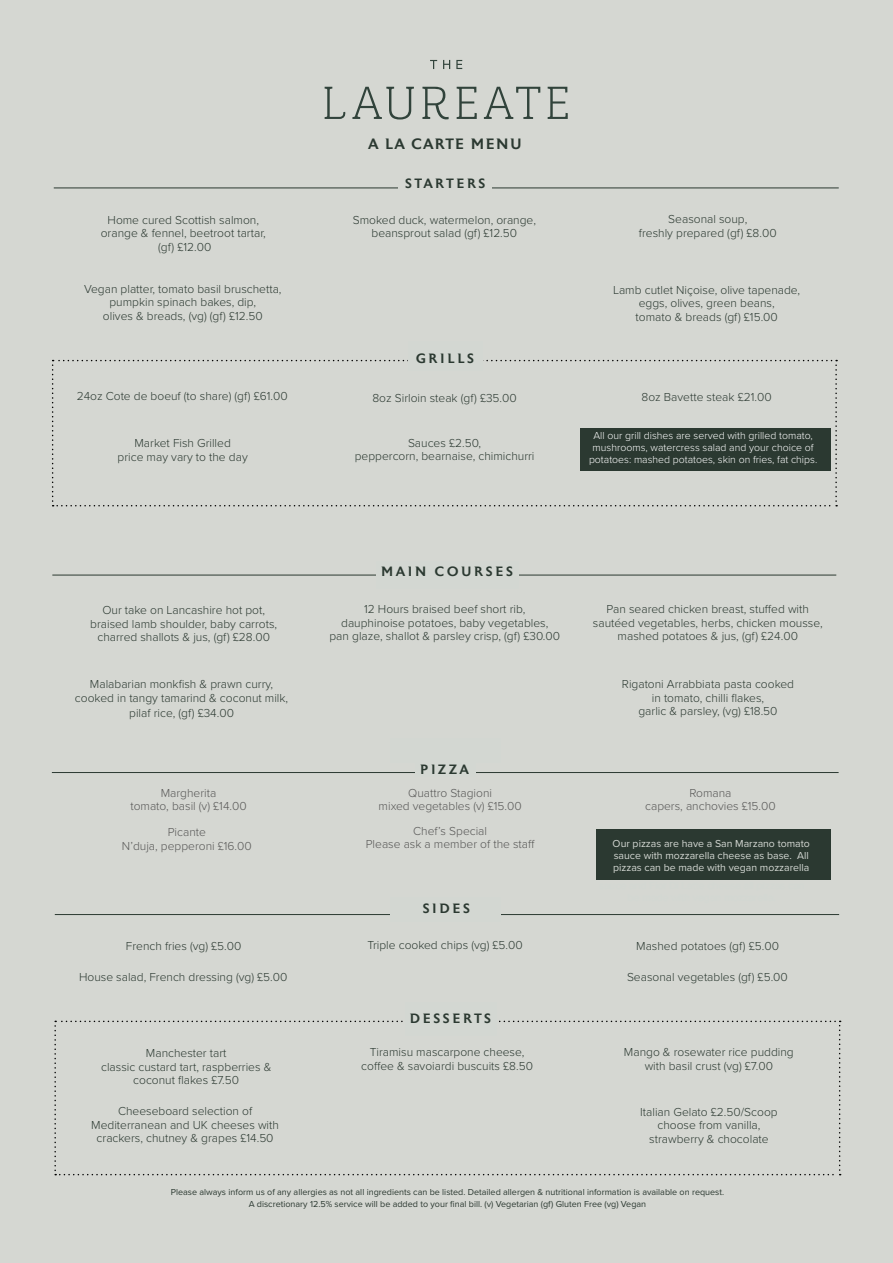
<style>
.page{position:relative;width:893px;height:1263px;background:#d5d7d2}
.page>*{position:absolute;margin:0;border:0;box-sizing:border-box;transform-origin:0 0}
.t1{font:500 15px "Astoria";letter-spacing:.1em;color:#2b3931}
.t2{font:500 13.5px "Astoria";letter-spacing:.2em;color:#2b3931}
.t3{font:300 12px/13.5px "Proxima Nova";color:#2b3931;text-align:center}
.t4{font:300 12px/13.5px "Proxima Nova";color:#575756;text-align:center}
.t5{font:300 10.5px/12px "Proxima Nova";color:#fff;text-align:center}
.t6{font:10.5px/12px "Proxima Nova";color:#d3d7d2;text-align:justify}
.t7{font:9px/12px "Proxima Nova";color:#2b3931;text-align:center}
</style>
<div class="page">
<svg style="left:457px;top:87px;width:20px;height:32px"></svg>
<svg style="left:484px;top:87px;width:56px;height:32px"></svg>
<svg style="left:352px;top:87px;width:62px;height:33px"></svg>
<svg style="left:548px;top:87px;width:20px;height:32px"></svg>
<svg style="left:422px;top:87px;width:27px;height:33px"></svg>
<svg style="left:325px;top:87px;width:21px;height:32px"></svg>
<svg style="left:430px;top:60px;width:7px;height:9px"></svg>
<svg style="left:443px;top:60px;width:7px;height:9px"></svg>
<svg style="left:456px;top:60px;width:6px;height:9px"></svg>
<svg style="left:54px;top:1021px;width:787px;height:154px"></svg>
<div style="left:405px;top:1003px;width:91px;height:33px;background:#d3d7d2"></div>
<hr style="left:55px;top:914px;width:784px;height:1px;background:#2b3931">
<div style="left:390px;top:897px;width:110px;height:25px;background:#d3d7d2"></div>
<div style="left:596px;top:829px;width:234px;height:51px;background:#2b3931"></div>
<hr style="left:52px;top:772px;width:787px;height:1px;background:#2b3931">
<div style="left:415px;top:761px;width:60px;height:16px;background:#d3d7d2"></div>
<hr style="left:52px;top:575px;width:784px;height:1px;background:#2b3931">
<div style="left:376px;top:561px;width:143px;height:27px;background:#d3d7d2"></div>
<svg style="left:52px;top:360px;width:785px;height:146px"></svg>
<div style="left:408px;top:341px;width:74px;height:30px;background:#d3d7d2"></div>
<hr style="left:54px;top:188px;width:785px;height:1px;background:#2b3931">
<div style="left:398px;top:166px;width:94px;height:35px;background:#d5d7d2"></div>
<p class="t1" style="left:368px;top:136px;width:155px">A LA CARTE MENU</p>
<p class="t2" style="left:405px;top:176px;width:82px">STARTERS</p>
<p class="t3" style="left:101px;top:212px;width:166px">Home cured Scottish salmon, orange &amp; fennel, beetroot tartar, (gf) £12.00</p>
<p class="t3" style="left:639px;top:212px;width:139px">Seasonal soup,<br>freshly prepared (gf) £8.00</p>
<p class="t3" style="left:613px;top:282px;width:189px">Lamb cutlet Niçoise, olive tapenade, eggs, olives, green beans,<br>tomato &amp; breads (gf) £15.00</p>
<p class="t3" style="left:353px;top:212px;width:185px">Smoked duck, watermelon, orange, beansprout salad (gf) £12.50</p>
<p class="t3" style="left:84px;top:281px;width:199px">Vegan platter, tomato basil bruschetta, pumpkin spinach bakes, dip,<br>olives &amp; breads, (vg) (gf) £12.50</p>
<p class="t2" style="left:416px;top:351px;width:59px">GRILLS</p>
<p class="t3" style="left:77px;top:389px;width:213px">24oz Cote de boeuf (to share) (gf) £61.00</p>
<p class="t3" style="left:372px;top:391px;width:146px">8oz Sirloin steak (gf) £35.00</p>
<p class="t3" style="left:641px;top:390px;width:132px">8oz Bavette steak £21.00</p>
<p class="t3" style="left:355px;top:435px;width:181px">Sauces £2.50,<br>peppercorn, bearnaise, chimichurri</p>
<p class="t5" style="left:589px;top:429px;width:230px">All our grill dishes are served with grilled tomato, mushrooms, watercress salad and your choice of potatoes: mashed potatoes, skin on fries, fat chips.</p>
<p class="t3" style="left:118px;top:436px;width:132px">Market Fish Grilled<br>price may vary to the day</p>
<p class="t3" style="left:90px;top:603px;width:189px">Our take on Lancashire hot pot, braised lamb shoulder, baby carrots, charred shallots &amp; jus, (gf) £28.00</p>
<p class="t3" style="left:75px;top:677px;width:215px">Malabarian monkfish &amp; prawn curry, cooked in tangy tamarind &amp; coconut milk,</p>
<p class="t3" style="left:129px;top:705px;width:106px">pilaf rice, (gf) £34.00</p>
<p class="t2" style="left:381px;top:564px;width:133px">MAIN COURSES</p>
<p class="t3" style="left:329px;top:602px;width:232px">12 Hours braised beef short rib,<br>dauphinoise potatoes, baby vegetables,<br>pan glaze, shallot &amp; parsley crisp, (gf) £30.00</p>
<p class="t3" style="left:593px;top:602px;width:231px">Pan seared chicken breast, stuffed with sautéed vegetables, herbs, chicken mousse, mashed potatoes &amp; jus, (gf) £24.00</p>
<p class="t2" style="left:420px;top:761px;width:50px">PIZZA</p>
<p class="t3" style="left:622px;top:677px;width:174px">Rigatoni Arrabbiata pasta cooked in tomato, chilli flakes,<br>garlic &amp; parsley, (vg) £18.50</p>
<p class="t4" style="left:130px;top:785px;width:118px">Margherita<br>tomato, basil (v) £14.00</p>
<p class="t4" style="left:379px;top:785px;width:145px">Quattro Stagioni<br>mixed vegetables (v) £15.00</p>
<p class="t4" style="left:645px;top:785px;width:132px">Romana<br>capers, anchovies £15.00</p>
<p class="t4" style="left:122px;top:825px;width:131px">Picante<br>N’duja, pepperoni £16.00</p>
<p class="t4" style="left:366px;top:823px;width:171px">Chef’s Special<br>Please ask a member of the staff</p>
<p class="t6" style="left:613px;top:837px;width:199px">Our pizzas are have a San Marzano tomato sauce with mozzarella cheese as base. All pizzas can be made with vegan mozzarella</p>
<p class="t2" style="left:423px;top:901px;width:49px">SIDES</p>
<p class="t3" style="left:126px;top:938px;width:117px">French fries (vg) £5.00</p>
<p class="t3" style="left:367px;top:938px;width:157px">Triple cooked chips (vg) £5.00</p>
<p class="t3" style="left:636px;top:938px;width:144px">Mashed potatoes (gf) £5.00</p>
<p class="t3" style="left:79px;top:970px;width:210px">House salad, French dressing (vg) £5.00</p>
<p class="t3" style="left:627px;top:970px;width:162px">Seasonal vegetables (gf) £5.00</p>
<p class="t2" style="left:410px;top:1011px;width:83px">DESSERTS</p>
<p class="t3" style="left:361px;top:1045px;width:173px">Tiramisu mascarpone cheese, coffee &amp; savoiardi buscuits £8.50</p>
<p class="t3" style="left:624px;top:1045px;width:171px">Mango &amp; rosewater rice pudding with basil crust (vg) £7.00</p>
<p class="t3" style="left:101px;top:1046px;width:172px">Manchester tart<br>classic custard tart, raspberries &amp; coconut flakes £7.50</p>
<p class="t3" style="left:91px;top:1104px;width:189px">Cheeseboard selection of<br>Mediterranean and UK cheeses with crackers, chutney &amp; grapes £14.50</p>
<p class="t3" style="left:640px;top:1104px;width:139px">Italian Gelato £2.50/Scoop choose from vanilla, strawberry &amp; chocolate</p>
<p class="t7" style="left:171px;top:1185px;width:555px">Please always inform us of any allergies as not all ingredients can be listed. Detailed allergen &amp; nutritional information is available on request.<br>A discretionary 12.5% service will be added to your final bill. (v) Vegetarian (gf) Gluten Free (vg) Vegan</p>
</div>
